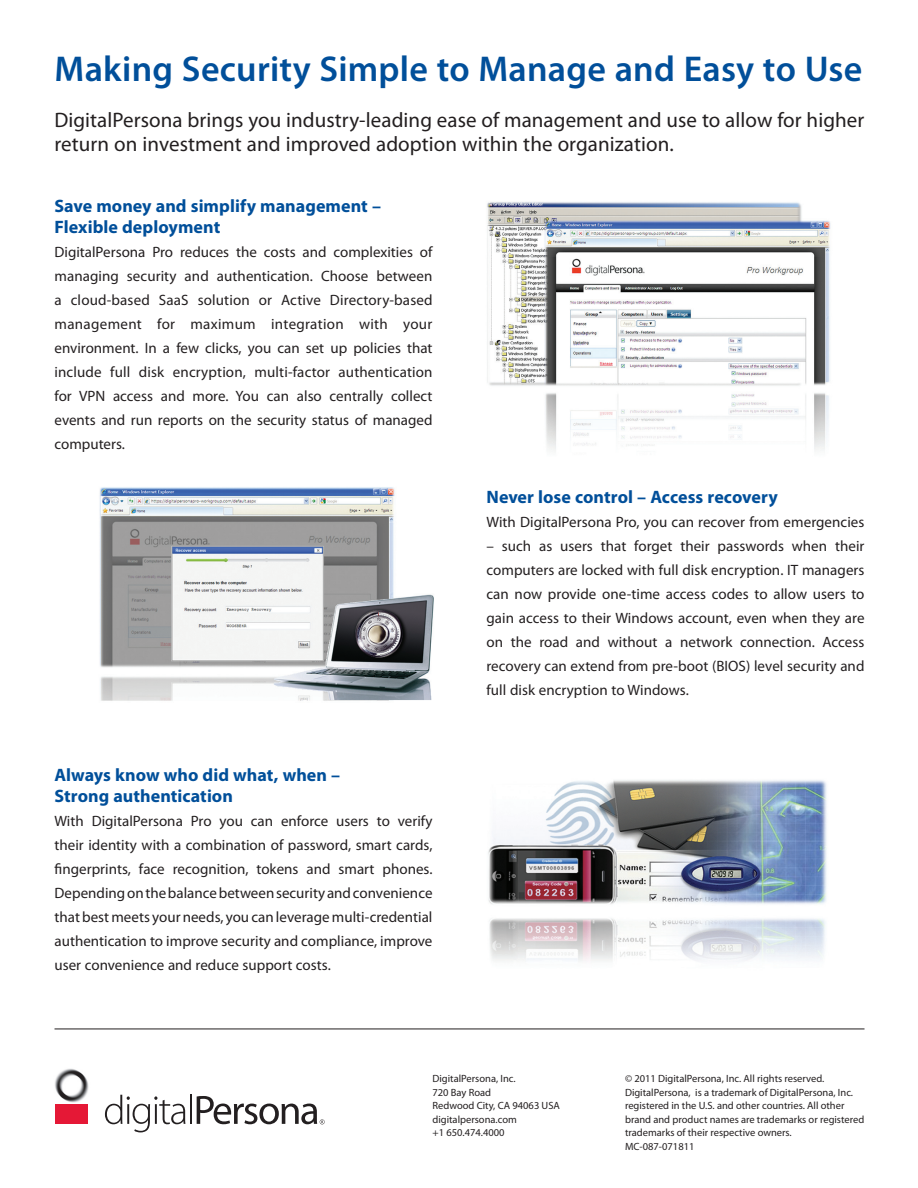
<style>
.page{position:relative;width:918px;height:1188px;background:#fff}
.page>*{position:absolute;margin:0;border:0;box-sizing:border-box;transform-origin:0 0}
.body_copy{font:600 36px "Myriad Pro";letter-spacing:.005em;color:#014f9a}
.body_copy-2{font:21px/24px "Myriad Pro";letter-spacing:.005em;color:#231f20}
.body_copy-3{font:700 18px/21px "Myriad Pro";color:#014f9a}
.body_copy-4{font:15px/24px "Myriad Pro";color:#231f20;text-align:justify}
.t1{font:10.5px/13.5px "Myriad Pro";color:#231f20}
</style>
<div class="page">
<img style="left:487px;top:202px;width:344px;height:248px">
<img style="left:99px;top:487px;width:335px;height:214px">
<img style="left:488px;top:780px;width:339px;height:181px">
<img style="left:55px;top:1068px;width:34px;height:35px">
<div style="left:56px;top:1104px;width:32px;height:20px;background:#e51836"></div>
<svg style="left:105px;top:1095px;width:80px;height:37px"></svg>
<hr style="left:190px;top:1095px;width:2px;height:29px;background:#231f20">
<svg style="left:197px;top:1096px;width:128px;height:28px"></svg>
<hr style="left:55px;top:1028px;width:810px;height:1px;background:#231f20">
<p class="body_copy" style="left:55px;top:46px;width:809px">Making Security Simple to Manage and Easy to Use</p>
<p class="body_copy-2" style="left:55px;top:107px;width:811px">DigitalPersona brings you industry-leading ease of management and use to allow for higher return on investment and improved adoption within the organization.</p>
<p class="body_copy-3" style="left:55px;top:195px;width:328px">Save money and simplify management –<br>Flexible deployment</p>
<p class="body_copy-4" style="left:55px;top:239px;width:380px">DigitalPersona Pro reduces the costs and complexities of managing security and authentication. Choose between a cloud-based SaaS solution or Active Directory-based management for maximum integration with your environment. In a few clicks, you can set up policies that include full disk encryption, multi-factor authentication for VPN access and more. You can also centrally collect events and run reports on the security status of managed computers.</p>
<p class="body_copy-3" style="left:55px;top:764px;width:287px">Always know who did what, when –<br>Strong authentication</p>
<p class="body_copy-4" style="left:55px;top:808px;width:380px">With DigitalPersona Pro you can enforce users to verify their identity with a combination of password, smart cards, fingerprints, face recognition, tokens and smart phones.<br>Depending on the balance between security and convenience that best meets your needs, you can leverage multi-credential authentication to improve security and compliance, improve user convenience and reduce support costs.</p>
<p class="body_copy-3" style="left:487px;top:486px;width:293px">Never lose control – Access recovery</p>
<p class="body_copy-4" style="left:487px;top:510px;width:379px">With DigitalPersona Pro, you can recover from emergencies</p>
<p class="body_copy-4" style="left:487px;top:534px;width:380px">– such as users that forget their passwords when their computers are locked with full disk encryption. IT managers can now provide one-time access codes to allow users to gain access to their Windows account, even when they are on the road and without a network connection. Access recovery can extend from pre-boot (BIOS) level security and full disk encryption to Windows.</p>
<p class="t1" style="left:433px;top:1072px;width:85px">DigitalPersona, Inc.</p>
<p class="t1" style="left:433px;top:1085px;width:60px">720 Bay Road</p>
<p class="t1" style="left:433px;top:1099px;width:129px">Redwood City, CA 94063 USA</p>
<p class="t1" style="left:433px;top:1112px;width:86px">digitalpersona.com</p>
<p class="t1" style="left:433px;top:1126px;width:74px">+1 650.474.4000</p>
<p class="t1" style="left:625px;top:1072px;width:241px">© 2011 DigitalPersona, Inc. All rights reserved.<br>DigitalPersona, is a trademark of DigitalPersona, Inc. registered in the U.S. and other countries. All other brand and product names are trademarks or registered trademarks of their respective owners.</p>
<p class="t1" style="left:625px;top:1139px;width:71px">MC-087-071811</p>
</div>
